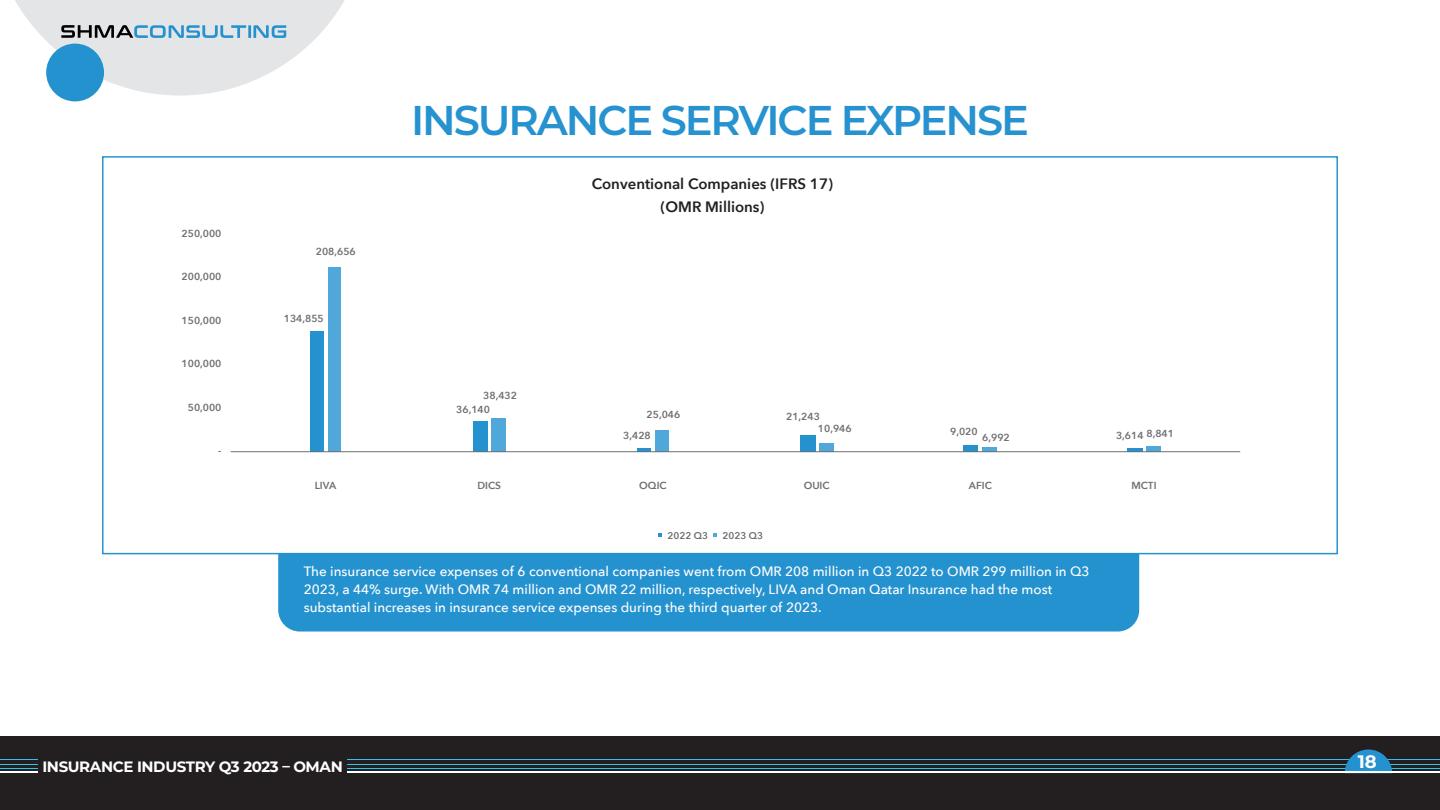
<style>
.page{position:relative;width:1440px;height:810px;background:#fff}
.page>*{position:absolute;margin:0;border:0;box-sizing:border-box;transform-origin:0 0}
.t1{font:600 41.55px "Montserrat";letter-spacing:-.05em;color:#2792d0}
.t2{font:700 18px "Montserrat";color:#fff}
.t3{font:600 15px/22.5px "Avenir Next";color:#231f20;text-align:center}
.t4{font:700 15px "Montserrat";letter-spacing:-.025em;color:#fff}
.t5{font:500 13.5px/18px "Avenir Next";color:#fff}
.t6{font:600 10.2px/12.8px "Avenir Next";color:#6d6e71}
.t7{font:600 9.75px "Avenir Next";color:#6d6e71}
</style>
<div class="page">
<div style="left:0;top:736px;width:1440px;height:74px;background:#231f20"></div>
<hr style="left:0;top:759px;width:38px;height:1px;background:#30c0f0">
<hr style="left:347px;top:759px;width:1093px;height:1px;background:#30c0f0">
<hr style="left:0;top:764px;width:38px;height:1px;background:#30c0f0">
<hr style="left:347px;top:764px;width:1093px;height:1px;background:#30c0f0">
<hr style="left:0;top:768px;width:38px;height:1px;background:#30c0f0">
<hr style="left:347px;top:768px;width:1093px;height:1px;background:#30c0f0">
<hr style="left:0;top:772px;width:38px;height:1px;background:#fff">
<svg style="left:1345px;top:750px;width:47px;height:22px"></svg>
<hr style="left:347px;top:772px;width:1093px;height:1px;background:#fff">
<div style="left:46px;top:44px;width:58px;height:57px;background:#2592d0;border-radius:50%"></div>
<svg style="left:15px;top:0;width:330px;height:96px"></svg>
<div style="left:278px;top:554px;width:861px;height:78px;background:#2592d0"></div>
<svg style="left:658px;top:534px;width:4px;height:3px"></svg>
<svg style="left:713px;top:534px;width:4px;height:3px"></svg>
<div style="left:310px;top:331px;width:14px;height:121px;background:#2592d0"></div>
<div style="left:329px;top:268px;width:12px;height:184px;background:#50a7d9"></div>
<div style="left:473px;top:422px;width:14px;height:30px;background:#2592d0"></div>
<div style="left:492px;top:418px;width:14px;height:34px;background:#50a7d9"></div>
<hr style="left:637px;top:448px;width:14px;height:4px;background:#2592d0">
<div style="left:655px;top:430px;width:14px;height:22px;background:#50a7d9"></div>
<div style="left:800px;top:435px;width:16px;height:17px;background:#2592d0"></div>
<div style="left:819px;top:443px;width:14px;height:9px;background:#50a7d9"></div>
<div style="left:964px;top:446px;width:14px;height:6px;background:#2592d0"></div>
<hr style="left:982px;top:448px;width:15px;height:4px;background:#50a7d9">
<hr style="left:1127px;top:448px;width:15px;height:4px;background:#2592d0">
<div style="left:1146px;top:446px;width:15px;height:6px;background:#50a7d9"></div>
<hr style="left:231px;top:451px;width:1009px;height:1px;background:#6d6e71">
<h1 class="t1" style="left:411px;top:90px;width:619px">INSURANCE SERVICE EXPENSE</h1>
<p class="t6" style="left:182px;top:227px;width:41px">250,000</p>
<p class="t6" style="left:182px;top:270px;width:41px">200,000</p>
<p class="t6" style="left:182px;top:314px;width:41px">150,000</p>
<p class="t6" style="left:182px;top:357px;width:41px">100,000</p>
<p class="t6" style="left:188px;top:401px;width:35px">50,000</p>
<p class="t6" style="left:218px;top:444px;width:5px">-</p>
<p class="t6" style="left:316px;top:245px;width:41px">208,656</p>
<p class="t6" style="left:284px;top:312px;width:41px">134,855</p>
<p class="t6" style="left:483px;top:389px;width:35px">38,432</p>
<p class="t6" style="left:456px;top:403px;width:35px">36,140</p>
<p class="t3" style="left:592px;top:173px;width:243px">Conventional Companies (IFRS 17) (OMR Millions)</p>
<p class="t6" style="left:647px;top:408px;width:35px">25,046</p>
<p class="t6" style="left:818px;top:410px;width:35px;text-indent:-32px">21,243<br>10,946</p>
<p class="t6" style="left:623px;top:429px;width:29px">3,428</p>
<p class="t6" style="left:950px;top:425px;width:29px">9,020</p>
<p class="t6" style="left:982px;top:431px;width:29px">6,992</p>
<p class="t6" style="left:1116px;top:428px;width:60px">3,614 8,841</p>
<p class="t6" style="left:315px;top:479px;width:23px">LIVA</p>
<p class="t6" style="left:478px;top:479px;width:25px">DICS</p>
<p class="t6" style="left:639px;top:479px;width:29px">OQIC</p>
<p class="t6" style="left:804px;top:479px;width:27px">OUIC</p>
<p class="t6" style="left:969px;top:479px;width:25px">AFIC</p>
<p class="t6" style="left:1131px;top:479px;width:27px">MCTI</p>
<p class="t7" style="left:667px;top:530px;width:42px">2022 Q3</p>
<p class="t7" style="left:723px;top:530px;width:42px">2023 Q3</p>
<p class="t5" style="left:304px;top:562px;width:787px">The insurance service expenses of 6 conventional companies went from OMR 208 million in Q3 2022 to OMR 299 million in Q3<br>2023, a 44% surge. With OMR 74 million and OMR 22 million, respectively, LIVA and Oman Qatar Insurance had the most substantial increases in insurance service expenses during the third quarter of 2023.</p>
<p class="t4" style="left:42px;top:755px;width:302px">INSURANCE INDUSTRY Q3 2023 – OMAN</p>
<h2 class="t2" style="left:1358px;top:749px;width:20px">18</h2>
</div>
